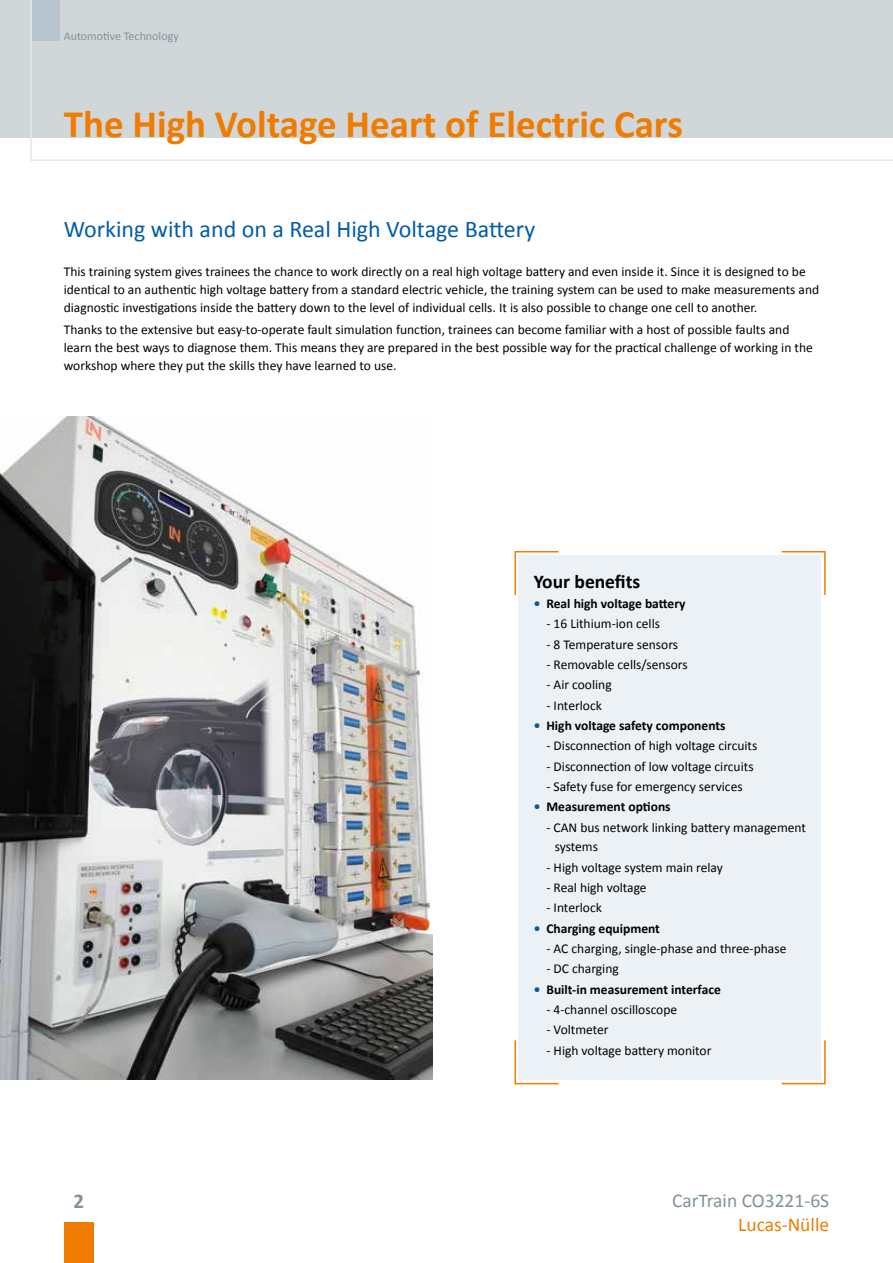
<style>
.page{position:relative;width:893px;height:1263px;background:#fff}
.page>*{position:absolute;margin:0;border:0;box-sizing:border-box;transform-origin:0 0}
.t1{font:700 39px "Calibri";color:#ef7c00}
.t2{font:24px "Calibri";color:#005ca9}
.t3{font:700 21px "Calibri";color:#82929b}
.t4{font:19.5px "Calibri";color:#82929b}
.t5{font:700 19.5px "Calibri";color:#000}
.t6{font:19.5px "Calibri";color:#ef7c00}
.t7{font:13.5px/20.4px "Calibri";color:#000}
.t8{font:700 13.5px "Calibri";color:#000}
.t9{font:12px "Calibri";color:#82929b}
.s1{font-weight:700;color:#005ca9}
.s2{font-weight:700}
.s3{color:#005ca9}
</style>
<div class="page">
<div style="left:0;top:0;width:893px;height:138px;background:#d1d6d9"></div>
<img style="left:0;top:417px;width:432px;height:663px">
<div style="left:519px;top:555px;width:302px;height:525px;background:#ecf1f5"></div>
<svg style="left:514px;top:551px;width:45px;height:45px"></svg>
<svg style="left:781px;top:1040px;width:45px;height:45px"></svg>
<svg style="left:781px;top:551px;width:45px;height:44px"></svg>
<svg style="left:514px;top:1039px;width:45px;height:46px"></svg>
<div style="left:64px;top:1222px;width:30px;height:41px;background:#ef7c00"></div>
<svg style="left:30px;top:0;width:863px;height:161px"></svg>
<p class="t9" style="left:64px;top:28px;width:116px">Automotive Technology</p>
<h1 class="t1" style="left:64px;top:99px;width:621px">The High Voltage Heart of Electric Cars</h1>
<h2 class="t2" style="left:64px;top:214px;width:473px">Working with and on a Real High Voltage Battery</h2>
<p class="t7" style="left:64px;top:262px;width:757px;line-height:18px">This training system gives trainees the chance to work directly on a real high voltage battery and even inside it. Since it is designed to be identical to an authentic high voltage battery from a standard electric vehicle, the training system can be used to make measurements and diagnostic investigations inside the battery down to the level of individual cells. It is also possible to change one cell to another.</p>
<p class="t7" style="left:64px;top:321px;width:751px;line-height:18px">Thanks to the extensive but easy-to-operate fault simulation function, trainees can become familiar with a host of possible faults and learn the best ways to diagnose them. This means they are prepared in the best possible way for the practical challenge of working in the workshop where they put the skills they have learned to use.</p>
<h3 class="t5" style="left:534px;top:569px;width:108px">Your benefits</h3>
<p class="t7" style="left:534px;top:593px;width:156px"><span class="s1">•</span> <span class="s2">Real high voltage battery </span>‑ 16 Lithium-ion cells<br>‑ 8 Temperature sensors ‑ Removable cells/sensors ‑ Air cooling<br>‑ Interlock</p>
<p class="t7" style="left:534px;top:715px;width:225px"><span class="s1">•</span> <span class="s2">High voltage safety components<br></span>‑ Disconnection of high voltage circuits ‑ Disconnection of low voltage circuits ‑ Safety fuse for emergency services</p>
<p class="t8" style="left:534px;top:798px;width:138px"><span class="s3">•</span> Measurement options</p>
<p class="t7" style="left:534px;top:817px;width:274px">‑ CAN bus network linking battery management</p>
<p class="t7" style="left:555px;top:837px;width:45px">systems</p>
<p class="t7" style="left:534px;top:857px;width:191px">‑ High voltage system main relay</p>
<p class="t7" style="left:534px;top:877px;width:115px">‑ Real high voltage</p>
<p class="t7" style="left:534px;top:898px;width:70px">‑ Interlock</p>
<p class="t7" style="left:534px;top:918px;width:254px"><span class="s1">•</span> <span class="s2">Charging equipment<br></span>‑ AC charging, single-phase and three-phase ‑ DC charging</p>
<p class="t7" style="left:534px;top:979px;width:189px"><span class="s1">•</span> <span class="s2">Built-in measurement interface </span>‑ 4-channel oscilloscope<br>‑ Voltmeter<br>‑ High voltage battery monitor</p>
<h3 class="t3" style="left:73px;top:1188px;width:12px">2</h3>
<h3 class="t4" style="left:672px;top:1189px;width:159px">CarTrain CO3221-6S</h3>
<h3 class="t6" style="left:738px;top:1212px;width:92px">Lucas-Nülle</h3>
</div>
